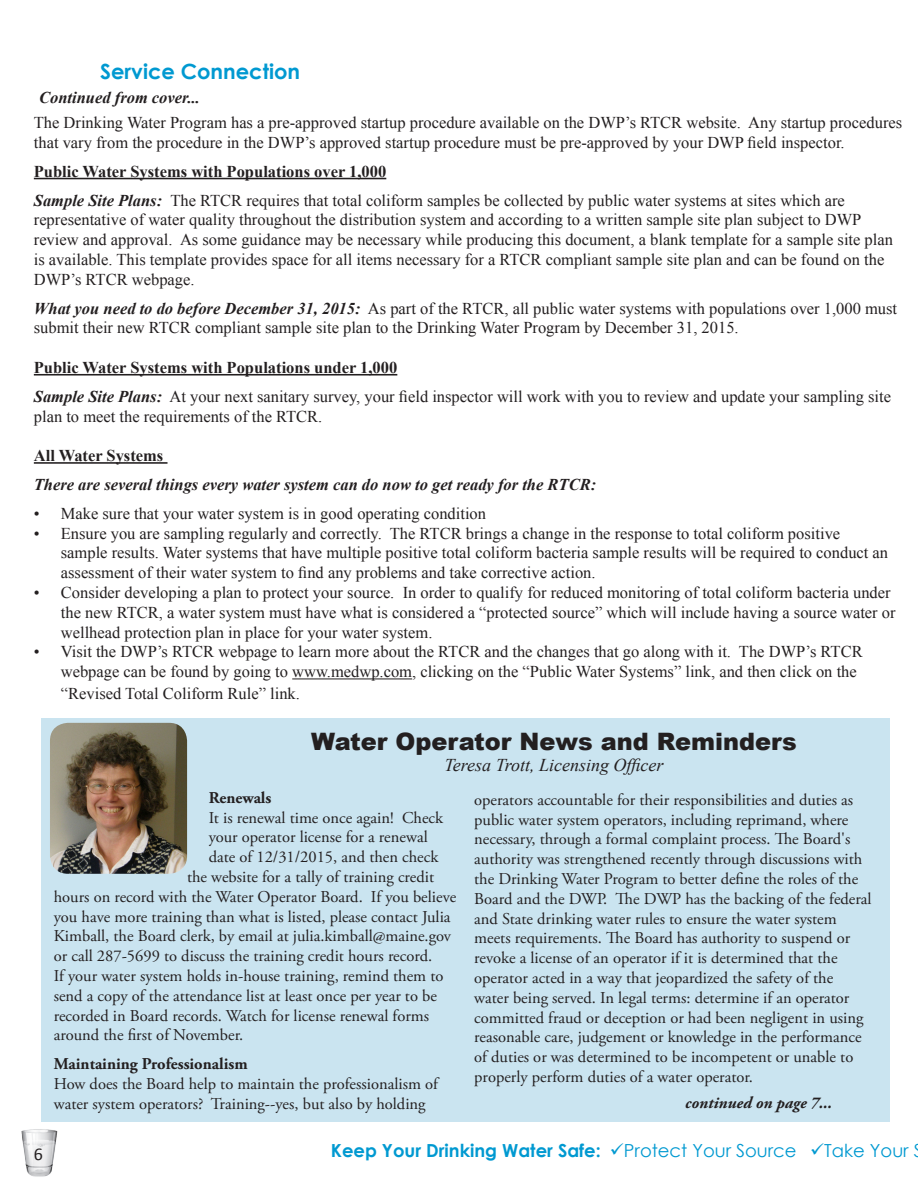
<style>
.page{position:relative;width:918px;height:1188px;background:#fff}
.page>*{position:absolute;margin:0;border:0;box-sizing:border-box;transform-origin:0 0}
.t1{font:900 24px "Arial";color:#231f20}
.t2{font:700 21px "Century Gothic";color:#0099d1}
.t3{font:700 18px "Century Gothic";color:#0099d1}
.t4{font:italic 18px "Times New Roman";color:#231f20}
.t5{font:18px "Calibri";color:#231f20}
.t6{font:16.5px/19.8px "Times New Roman";color:#231f20}
.t7{font:16.5px/19.8px "Adobe Garamond Pro";color:#231f20}
.t8{font:700 16.5px "Times New Roman";color:#231f20}
.t9{font:italic 700 16.5px "Times New Roman";color:#231f20}
.t10{font:700 16.5px "Adobe Garamond Pro";color:#231f20}
.t11{font:italic 700 16.5px "Adobe Garamond Pro";color:#231f20}
.s1{font-weight:700;font-style:italic}
.s2{font-weight:400}
</style>
<div class="page">
<img style="left:21px;top:1129px;width:37px;height:48px">
<hr style="left:34px;top:178px;width:352px;height:1px;background:#231f20">
<hr style="left:34px;top:374px;width:363px;height:2px;background:#231f20">
<hr style="left:34px;top:462px;width:134px;height:2px;background:#231f20">
<hr style="left:292px;top:679px;width:120px;height:1px;background:#231f20">
<div style="left:41px;top:719px;width:848px;height:403px;background:#cae4f0"></div>
<img style="left:50px;top:723px;width:137px;height:151px">
<p class="t2" style="left:100px;top:56px;width:201px">Service Connection</p>
<p class="t9" style="left:39px;top:86px;width:162px">Continued from cover...</p>
<p class="t6" style="left:34px;top:112px;width:870px">The Drinking Water Program has a pre-approved startup procedure available on the DWP’s RTCR website. Any startup procedures that vary from the procedure in the DWP’s approved startup procedure must be pre-approved by your DWP field inspector.</p>
<p class="t8" style="left:34px;top:160px;width:354px">Public Water Systems with Populations over 1,000</p>
<p class="t6" style="left:34px;top:190px;width:861px"><span class="s1">Sample Site Plans:</span> The RTCR requires that total coliform samples be collected by public water systems at sites which are representative of water quality throughout the distribution system and according to a written sample site plan subject to DWP review and approval. As some guidance may be necessary while producing this document, a blank template for a sample site plan is available. This template provides space for all items necessary for a RTCR compliant sample site plan and can be found on the DWP’s RTCR webpage.</p>
<p class="t6" style="left:34px;top:298px;width:865px"><span class="s1">What you need to do before December 31, 2015:</span> As part of the RTCR, all public water systems with populations over 1,000 must submit their new RTCR compliant sample site plan to the Drinking Water Program by December 31, 2015.</p>
<p class="t8" style="left:34px;top:356px;width:365px">Public Water Systems with Populations under 1,000</p>
<p class="t6" style="left:34px;top:386px;width:859px"><span class="s1">Sample Site Plans:</span> At your next sanitary survey, your field inspector will work with you to review and update your sampling site plan to meet the requirements of the RTCR.</p>
<p class="t8" style="left:34px;top:444px;width:131px">All Water Systems</p>
<p class="t9" style="left:34px;top:473px;width:564px">There are several things every water system can do now to get ready for the RTCR:</p>
<p class="t6" style="left:34px;top:503px;width:454px">• Make sure that your water system is in good operating condition</p>
<p class="t6" style="left:61px;top:523px;width:829px;text-indent:-27px">• Ensure you are sampling regularly and correctly. The RTCR brings a change in the response to total coliform positive sample results. Water systems that have multiple positive total coliform bacteria sample results will be required to conduct an assessment of their water system to find any problems and take corrective action.</p>
<p class="t6" style="left:61px;top:582px;width:836px;text-indent:-27px">• Consider developing a plan to protect your source. In order to qualify for reduced monitoring of total coliform bacteria under the new RTCR, a water system must have what is considered a “protected source” which will include having a source water or wellhead protection plan in place for your water system.</p>
<p class="t6" style="left:61px;top:642px;width:803px;text-indent:-27px">• Visit the DWP’s RTCR webpage to learn more about the RTCR and the changes that go along with it. The DWP’s RTCR webpage can be found by going to www.medwp.com, clicking on the “Public Water Systems” link, and then click on the</p>
<p class="t6" style="left:61px;top:683px;width:241px">“Revised Total Coliform Rule” link.</p>
<p class="t1" style="left:311px;top:724px;width:487px">Water Operator News and Reminders</p>
<p class="t4" style="left:445px;top:753px;width:221px">Teresa Trott, Licensing Officer</p>
<p class="t10" style="left:209px;top:788px;width:64px">Renewals</p>
<p class="t7" style="left:209px;top:808px;width:236px">It is renewal time once again! Check</p>
<p class="t7" style="left:209px;top:828px;width:221px">your operator license for a renewal</p>
<p class="t7" style="left:209px;top:848px;width:231px">date of 12/31/2015, and then check</p>
<p class="t7" style="left:187px;top:867px;width:249px">the website for a tally of training credit</p>
<p class="t7" style="left:54px;top:887px;width:404px">hours on record with the Water Operator Board. If you believe</p>
<p class="t7" style="left:54px;top:907px;width:398px">you have more training than what is listed, please contact Julia</p>
<p class="t7" style="left:54px;top:927px;width:399px">Kimball, the Board clerk, by email at julia.kimball@maine.gov</p>
<p class="t7" style="left:54px;top:947px;width:380px">or call 287-5699 to discuss the training credit hours record.</p>
<p class="t7" style="left:54px;top:966px;width:391px">If your water system holds in-house training, remind them to</p>
<p class="t7" style="left:54px;top:986px;width:385px">send a copy of the attendance list at least once per year to be</p>
<p class="t7" style="left:54px;top:1006px;width:377px">recorded in Board records. Watch for license renewal forms</p>
<p class="t7" style="left:54px;top:1026px;width:191px">around the first of November.</p>
<p class="t10" style="left:54px;top:1054px;width:195px">Maintaining Professionalism</p>
<p class="t7" style="left:54px;top:1074px;width:386px">How does the Board help to maintain the professionalism of water system operators? Training--yes, but also by holding</p>
<p class="t7" style="left:474px;top:790px;width:399px">operators accountable for their responsibilities and duties as public water system operators, including reprimand, where necessary, through a formal complaint process. The Board's authority was strengthened recently through discussions with the Drinking Water Program to better define the roles of the Board and the DWP. The DWP has the backing of the federal and State drinking water rules to ensure the water system meets requirements. The Board has authority to suspend or revoke a license of an operator if it is determined that the operator acted in a way that jeopardized the safety of the water being served. In legal terms: determine if an operator committed fraud or deception or had been negligent in using reasonable care, judgement or knowledge in the performance of duties or was determined to be incompetent or unable to properly perform duties of a water operator.</p>
<p class="t11" style="left:685px;top:1093px;width:148px">continued on page 7...</p>
<p class="t5" style="left:34px;top:1143px;width:11px">6</p>
<p class="t3" style="left:331px;top:1137px;width:593px">Keep Your Drinking Water Safe: ✓<span class="s2">Protect Your Source</span> ✓<span class="s2">Take Your S</span></p>
</div>
